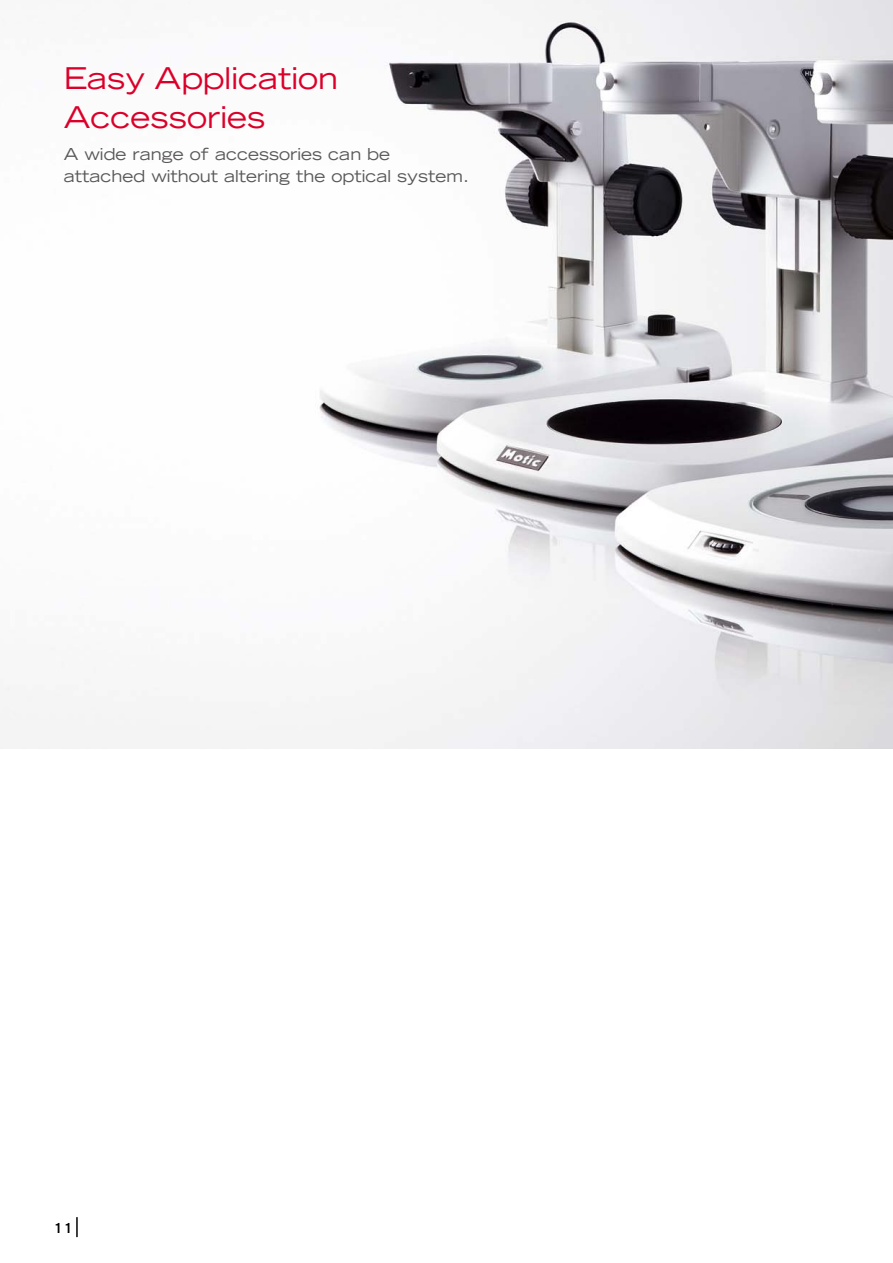
<style>
.page{position:relative;width:893px;height:1263px;background:#fff}
.page>*{position:absolute;margin:0;border:0;box-sizing:border-box;transform-origin:0 0}
.t1{font:expanded 30px/39px "Trade Gothic LT Std";color:#db0029}
.t2{font:expanded 16.5px/22.5px "Trade Gothic LT Std";color:#595757}
.t3{font:700 expanded 13.5px "Trade Gothic LT Std";color:#000}
</style>
<div class="page">
<img style="left:0;top:0;width:893px;height:749px">
<hr style="left:76px;top:1217px;width:2px;height:20px;background:#040000">
<h1 class="t1" style="left:64px;top:58px;width:276px">Easy Application<br>Accessories</h1>
<p class="t2" style="left:64px;top:142px;width:407px">A wide range of accessories can be attached without altering the optical system.</p>
<p class="t3" style="left:54px;top:1219px;width:21px">11</p>
</div>
